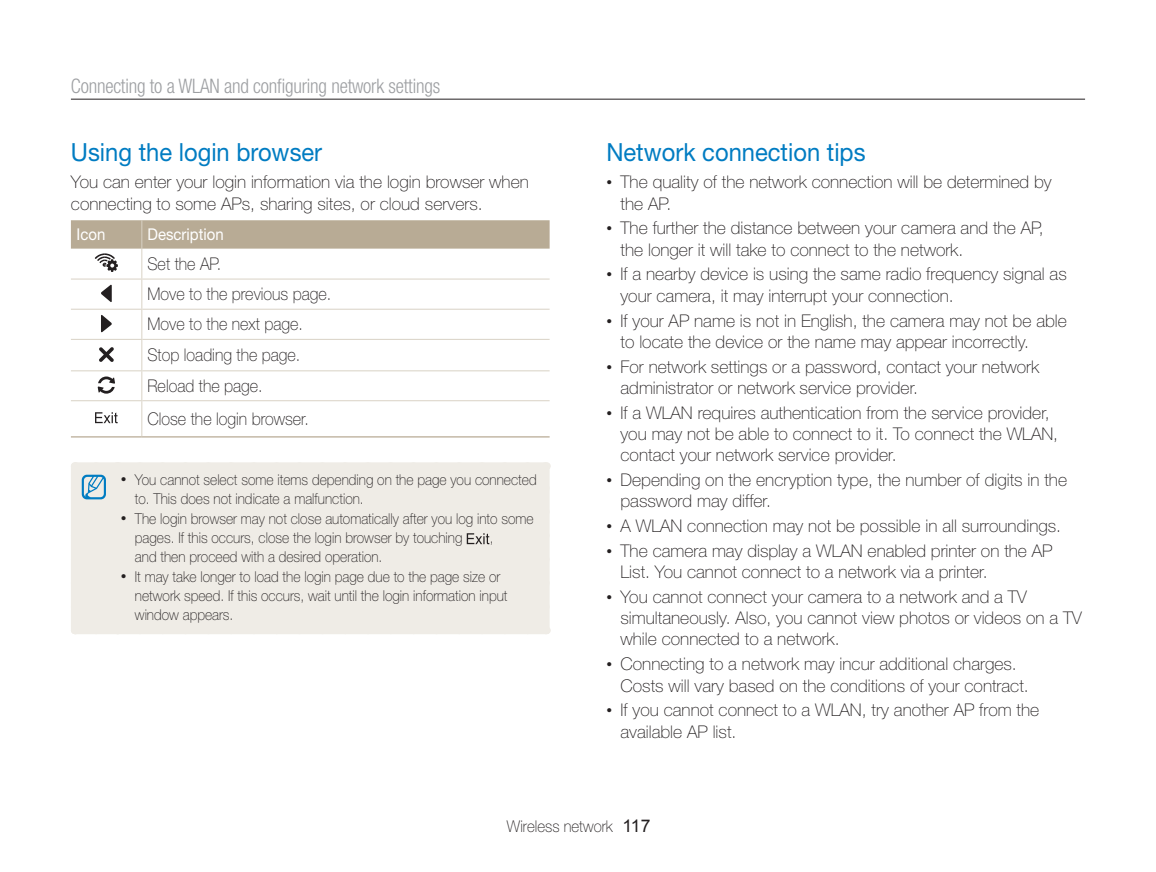
<style>
.page{position:relative;width:1156px;height:872px;background:#fff}
.page>*{position:absolute;margin:0;border:0;box-sizing:border-box;transform-origin:0 0}
.t1{font:25px "Helvetica Neue";color:#007cc2;scale:.95 1}
.t2{font:300 condensed 20px "Helvetica Neue";letter-spacing:-.01em;color:#9d9fa2;scale:.96 1}
.t3{font:100 17.5px/21.2px "Helvetica Neue";color:#231f20}
.t4{font:100 17.5px/30.5px "Helvetica Neue";color:#231f20;scale:.92 1}
.t5{font:100 16.25px "Helvetica Neue";color:#231f20;scale:.92 1}
.t6{font:16.25px "Helvetica Neue";color:#fff;scale:.92 1}
.t7{font:100 15px/18.8px "Helvetica Neue";color:#231f20;scale:.92 1}
.s1{font-family:"Arial";font-weight:400;font-size:16.25px}
.s2{font-family:"Arial";font-weight:400;font-size:17.5px}
</style>
<div class="page">
<hr style="left:71px;top:99px;width:1013px;height:1px;background:#231f20">
<hr style="left:142px;top:279px;width:407px;height:1px;background:#d9d2c5">
<hr style="left:142px;top:309px;width:407px;height:1px;background:#d9d2c5">
<hr style="left:142px;top:339px;width:407px;height:1px;background:#d9d2c5">
<hr style="left:142px;top:370px;width:407px;height:1px;background:#d9d2c5">
<hr style="left:142px;top:400px;width:407px;height:1px;background:#d9d2c5">
<hr style="left:142px;top:436px;width:407px;height:1px;background:#b8ab95">
<hr style="left:71px;top:278px;width:71px;height:1px;background:#d9d2c5">
<hr style="left:141px;top:279px;width:1px;height:30px;background:#d9d2c5">
<hr style="left:71px;top:309px;width:71px;height:1px;background:#d9d2c5">
<svg style="left:141px;top:310px;width:1px;height:29px"></svg>
<hr style="left:71px;top:339px;width:71px;height:1px;background:#d9d2c5">
<hr style="left:141px;top:340px;width:1px;height:30px;background:#d9d2c5">
<hr style="left:71px;top:370px;width:71px;height:1px;background:#d9d2c5">
<svg style="left:141px;top:371px;width:1px;height:29px"></svg>
<hr style="left:71px;top:400px;width:71px;height:1px;background:#d9d2c5">
<hr style="left:141px;top:401px;width:1px;height:35px;background:#d9d2c5">
<hr style="left:71px;top:436px;width:71px;height:1px;background:#b8ab95">
<svg style="left:71px;top:220px;width:478px;height:58px"></svg>
<svg style="left:101px;top:285px;width:11px;height:17px"></svg>
<svg style="left:101px;top:315px;width:11px;height:17px"></svg>
<svg style="left:99px;top:347px;width:15px;height:15px"></svg>
<svg style="left:98px;top:376px;width:17px;height:17px"></svg>
<svg style="left:95px;top:412px;width:23px;height:11px"></svg>
<div style="left:78px;top:470px;width:464px;height:156px;background:#efece6"></div>
<div style="left:75px;top:462px;width:42px;height:8px;background:#efece6"></div>
<div style="left:71px;top:466px;width:7px;height:164px;background:#efece6"></div>
<div style="left:117px;top:462px;width:428px;height:8px;background:#efece6"></div>
<div style="left:542px;top:466px;width:7px;height:164px;background:#efece6"></div>
<div style="left:75px;top:626px;width:42px;height:8px;background:#efece6"></div>
<div style="left:117px;top:626px;width:428px;height:8px;background:#efece6"></div>
<svg style="left:71px;top:462px;width:36px;height:145px"></svg>
<svg style="left:466px;top:533px;width:23px;height:11px"></svg>
<p class="t2" style="left:71px;top:79px;width:386px">Connecting to a WLAN and configuring network settings</p>
<h1 class="t1" style="left:71px;top:144px;width:266px">Using the login browser</h1>
<p class="t3" style="left:71px;top:173px;width:459px">You can enter your login information via the login browser when connecting to some APs, sharing sites, or cloud servers.</p>
<p class="t6" style="left:77px;top:228px;width:33px">Icon</p>
<p class="t6" style="left:147px;top:228px;width:84px">Description</p>
<p class="t4" style="left:147px;top:250px;width:201px">Set the AP.<br>Move to the previous page.<br>Move to the next page.<br>Stop loading the page.<br>Reload the page.</p>
<p class="t4" style="left:147px;top:405px;width:177px">Close the login browser.</p>
<p class="t7" style="left:135px;top:471px;width:438px;text-indent:-14px"><span class="s1">•</span> You cannot select some items depending on the page you connected to. This does not indicate a malfunction.</p>
<p class="t7" style="left:135px;top:511px;width:435px;text-indent:-14px"><span class="s1">•</span> The login browser may not close automatically after you log into some pages. If this occurs, close the login browser by touching</p>
<p class="t7" style="left:489px;top:529px;width:6px">,</p>
<p class="t7" style="left:135px;top:548px;width:270px">and then proceed with a desired operation.</p>
<p class="t7" style="left:135px;top:569px;width:406px;text-indent:-14px"><span class="s1">•</span> It may take longer to load the login page due to the page size or network speed. If this occurs, wait until the login information input window appears.</p>
<h1 class="t1" style="left:606px;top:144px;width:274px">Network connection tips</h1>
<p class="t3" style="left:620px;top:173px;width:432px;text-indent:-14px"><span class="s1">•</span> The quality of the network connection will be determined by the AP.</p>
<p class="t3" style="left:620px;top:219px;width:424px;text-indent:-14px"><span class="s1">•</span> The further the distance between your camera and the AP, the longer it will take to connect to the network.</p>
<p class="t3" style="left:620px;top:265px;width:447px;text-indent:-14px"><span class="s1">•</span> If a nearby device is using the same radio frequency signal as your camera, it may interrupt your connection.</p>
<p class="t3" style="left:620px;top:311px;width:447px;text-indent:-14px"><span class="s1">•</span> If your AP name is not in English, the camera may not be able to locate the device or the name may appear incorrectly.</p>
<p class="t3" style="left:620px;top:357px;width:420px;text-indent:-14px"><span class="s1">•</span> For network settings or a password, contact your network administrator or network service provider.</p>
<p class="t3" style="left:620px;top:403px;width:439px;text-indent:-14px"><span class="s1">•</span> If a WLAN requires authentication from the service provider, you may not be able to connect to it. To connect the WLAN, contact your network service provider.</p>
<p class="t3" style="left:620px;top:471px;width:448px;text-indent:-14px"><span class="s1">•</span> Depending on the encryption type, the number of digits in the password may differ.</p>
<p class="t3" style="left:606px;top:517px;width:456px"><span class="s1">•</span> A WLAN connection may not be possible in all surroundings.</p>
<p class="t3" style="left:620px;top:541px;width:433px;text-indent:-14px"><span class="s1">•</span> The camera may display a WLAN enabled printer on the AP<br>List. You cannot connect to a network via a printer.</p>
<p class="t3" style="left:620px;top:587px;width:463px;text-indent:-14px"><span class="s1">•</span> You cannot connect your camera to a network and a TV simultaneously. Also, you cannot view photos or videos on a TV while connected to a network.</p>
<p class="t3" style="left:620px;top:655px;width:409px;text-indent:-14px"><span class="s1">•</span> Connecting to a network may incur additional charges.<br>Costs will vary based on the conditions of your contract.</p>
<p class="t3" style="left:620px;top:701px;width:420px;text-indent:-14px"><span class="s1">•</span> If you cannot connect to a WLAN, try another AP from the available AP list.</p>
<p class="t5" style="left:506px;top:820px;width:158px">Wireless network <span class="s2">117</span></p>
</div>
